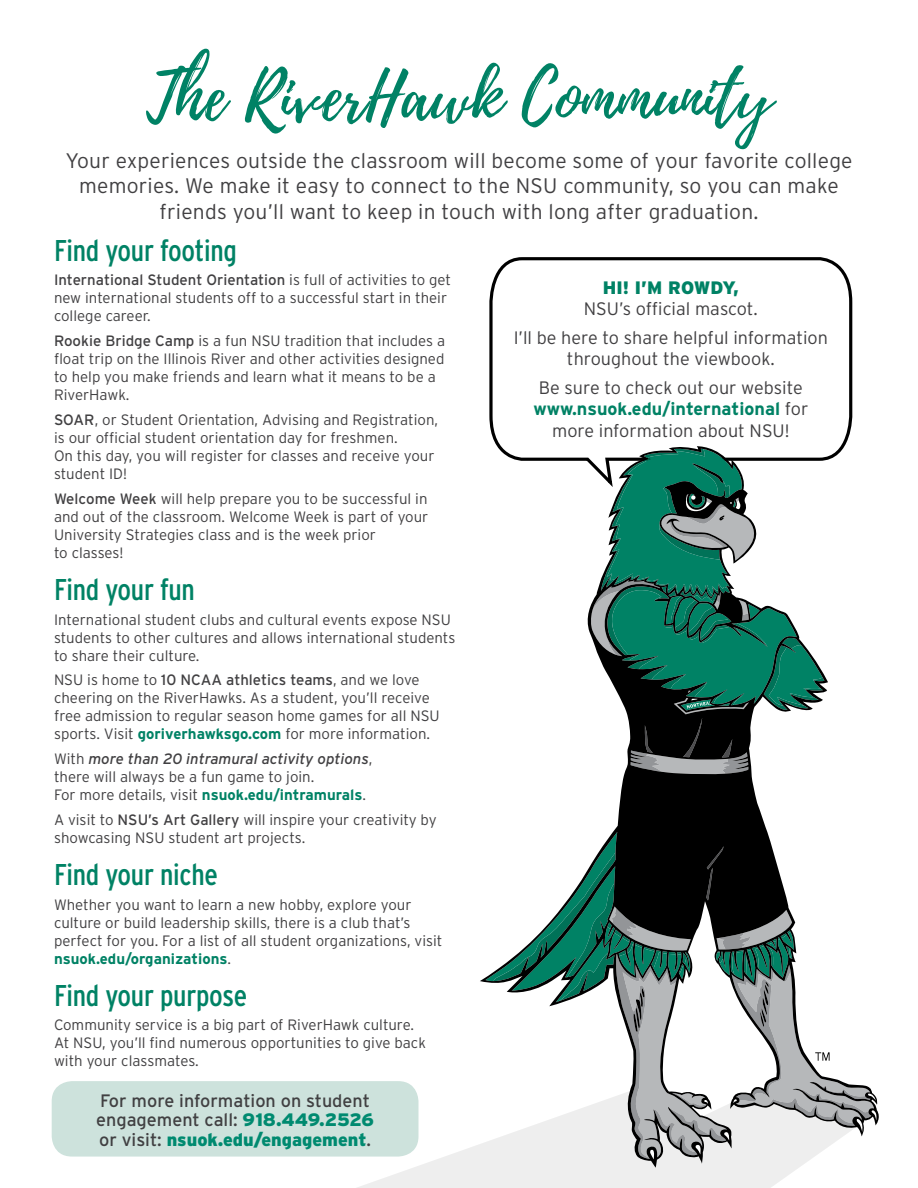
<style>
.page{position:relative;width:918px;height:1188px;background:#fff}
.page>*{position:absolute;margin:0;border:0;box-sizing:border-box;transform-origin:0 0}
.t1{font:67.5px "Playlist Script";color:#008265}
.t2{font:condensed 30px "Interstate";letter-spacing:-.01em;color:#008265}
.t3{font:300 21px/25.2px "Interstate";letter-spacing:.01em;color:#414042;text-align:center}
.t4{font:300 18px/21.6px "Interstate";color:#414042;text-align:center}
.t5{font:18px/19.5px "Interstate";color:#414042}
.t6{font:700 18px/21.6px "Interstate";color:#008265;text-align:center}
.Hi_I_m_Rowdy{font:900 18px "Interstate";color:#008265}
.t7{font:300 15px/18px "Interstate";color:#414042}
.s1{font-weight:400}
.s2{font-weight:700;color:#008265}
.s3{font-weight:400;font-style:italic}
.s4{font-weight:900;color:#008a70}
.s5{font-weight:300;color:#414042}
</style>
<div class="page">
<svg style="left:51px;top:1081px;width:747px;height:107px"></svg>
<svg style="left:155px;top:1081px;width:425px;height:107px"></svg>
<svg style="left:489px;top:257px;width:364px;height:188px"></svg>
<svg style="left:480px;top:445px;width:399px;height:723px"></svg>
<svg style="left:485px;top:832px;width:392px;height:327px"></svg>
<h2 class="t1" style="left:146px;top:49px;width:627px">The RiverHawk Community</h2>
<p class="t3" style="left:65px;top:148px;width:789px">Your experiences outside the classroom will become some of your favorite college memories. We make it easy to connect to the NSU community, so you can make friends you’ll want to keep in touch with long after graduation.</p>
<h3 class="t2" style="left:54px;top:232px;width:184px">Find your footing</h3>
<p class="t7" style="left:54px;top:271px;width:399px"><span class="s1">International Student Orientation</span> is full of activities to get new international students off to a successful start in their college career.</p>
<p class="t7" style="left:54px;top:332px;width:393px"><span class="s1">Rookie Bridge Camp</span> is a fun NSU tradition that includes a float trip on the Illinois River and other activities designed to help you make friends and learn what it means to be a RiverHawk.</p>
<p class="t7" style="left:54px;top:411px;width:386px"><span class="s1">SOAR</span>, or Student Orientation, Advising and Registration, is our official student orientation day for freshmen.<br>On this day, you will register for classes and receive your student ID!</p>
<p class="t7" style="left:54px;top:489px;width:376px"><span class="s1">Welcome Week</span> will help prepare you to be successful in and out of the classroom. Welcome Week is part of your University Strategies class and is the week prior<br>to classes!</p>
<h3 class="t2" style="left:54px;top:571px;width:143px">Find your fun</h3>
<p class="t7" style="left:54px;top:610px;width:403px">International student clubs and cultural events expose NSU students to other cultures and allows international students to share their culture.</p>
<p class="t7" style="left:54px;top:671px;width:387px">NSU is home to <span class="s1">10 NCAA athletics teams</span>, and we love cheering on the RiverHawks. As a student, you’ll receive free admission to regular season home games for all NSU sports. Visit <span class="s2">goriverhawksgo.com</span> for more information.</p>
<p class="t7" style="left:54px;top:750px;width:320px">With <span class="s3">more than 20 intramural activity options</span>, there will always be a fun game to join.<br>For more details, visit <span class="s2">nsuok.edu/intramurals</span>.</p>
<p class="t7" style="left:54px;top:810px;width:384px">A visit to <span class="s1">NSU’s Art Gallery</span> will inspire your creativity by showcasing NSU student art projects.</p>
<h3 class="t2" style="left:54px;top:856px;width:166px">Find your niche</h3>
<p class="t7" style="left:54px;top:895px;width:390px">Whether you want to learn a new hobby, explore your culture or build leadership skills, there is a club that’s perfect for you. For a list of all student organizations, visit <span class="s2">nsuok.edu/organizations</span>.</p>
<h3 class="t2" style="left:54px;top:977px;width:195px">Find your purpose</h3>
<p class="t7" style="left:54px;top:1016px;width:373px">Community service is a big part of RiverHawk culture.<br>At NSU, you’ll find numerous opportunities to give back with your classmates.</p>
<p class="t5" style="left:96px;top:1090px;width:279px">For more information on student engagement call: <span class="s4">918.449.2526 </span>or visit: <span class="s4">nsuok.edu/engagement</span>.</p>
<h2 class="Hi_I_m_Rowdy" style="left:603px;top:277px;width:138px">HI! I’M ROWDY,</h2>
<p class="t4" style="left:584px;top:298px;width:175px">NSU’s official mascot.</p>
<p class="t4" style="left:514px;top:327px;width:316px">I’ll be here to share helpful information throughout the viewbook.</p>
<p class="t4" style="left:539px;top:376px;width:265px">Be sure to check out our website</p>
<p class="t6" style="left:533px;top:398px;width:276px">www.nsuok.edu/international <span class="s5">for more information about NSU!</span></p>
</div>
